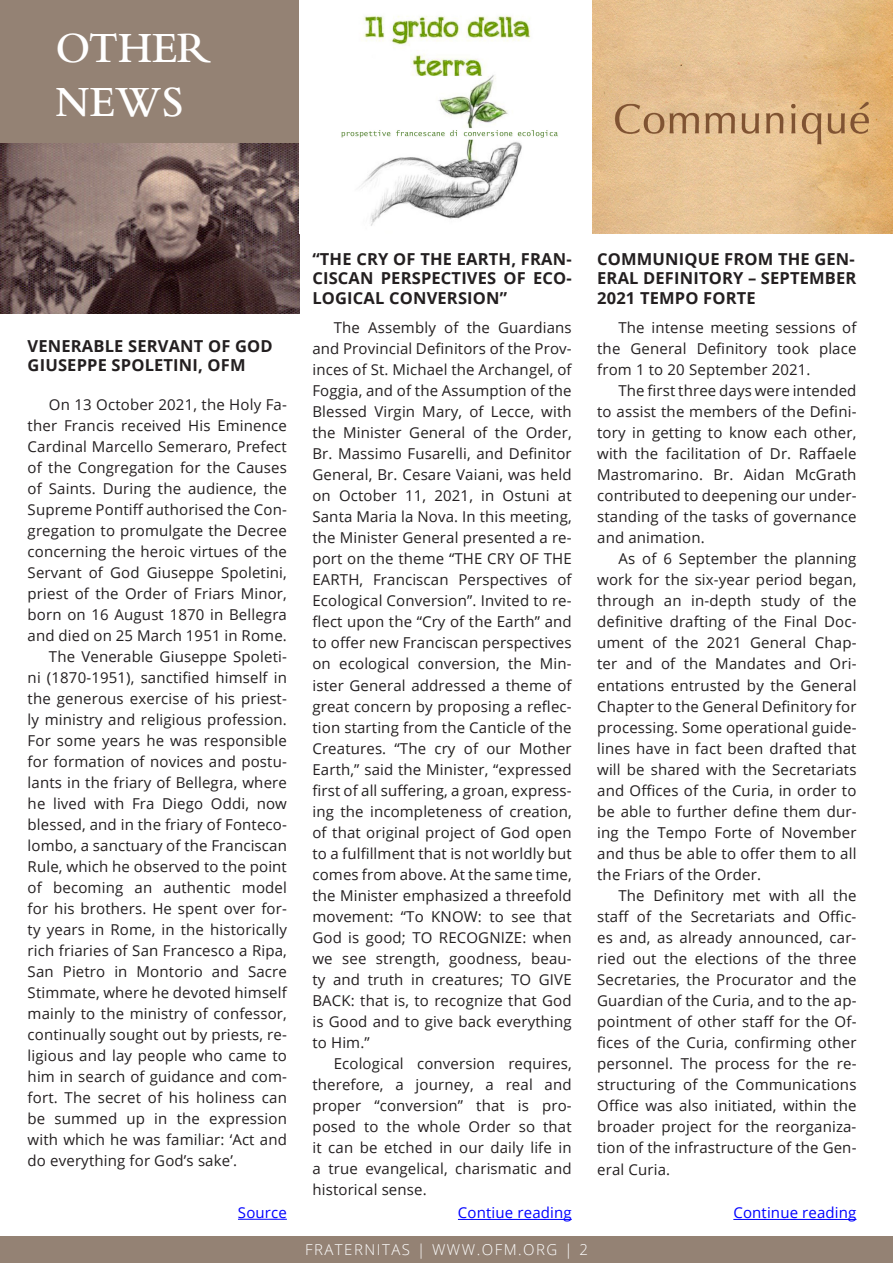
<style>
.page{position:relative;width:893px;height:1263px;background:#fff}
.page>*{position:absolute;margin:0;border:0;box-sizing:border-box;transform-origin:0 0}
.t1{font:600 45px/54px "Bembo Std";letter-spacing:.01em;color:#fff;scale:.93 1}
.t2{font:700 16.5px/19.5px "Open Sans";letter-spacing:.01em;color:#231f20;text-align:justify}
.t3{font:15px/21px "Open Sans";letter-spacing:.01em;color:#231f20;text-align:justify}
.t4{font:15px "Open Sans";letter-spacing:.01em;color:#00f}
.t5{font:300 15px "Open Sans";letter-spacing:.1em;color:#fff}
</style>
<div class="page">
<div style="left:0;top:1236px;width:893px;height:27px;background:#948274"></div>
<div style="left:0;top:0;width:299px;height:143px;background:#948274"></div>
<hr style="left:238px;top:1219px;width:49px;height:1px;background:#00f">
<hr style="left:458px;top:1219px;width:114px;height:1px;background:#00f">
<hr style="left:733px;top:1219px;width:123px;height:1px;background:#00f">
<img style="left:0;top:143px;width:299px;height:171px">
<img style="left:341px;top:0;width:552px;height:234px">
<h1 class="t1" style="left:55px;top:21px;width:168px">OTHER<br>NEWS</h1>
<p class="t2" style="left:28px;top:336px;width:246px">VENERABLE SERVANT OF GOD<br>GIUSEPPE SPOLETINI, OFM</p>
<p class="t3" style="left:49px;top:394px;width:240px">On 13 October 2021, the Holy Fa-</p>
<p class="t3" style="left:28px;top:415px;width:261px">ther Francis received His Eminence</p>
<p class="t3" style="left:28px;top:436px;width:261px">Cardinal Marcello Semeraro, Prefect</p>
<p class="t3" style="left:28px;top:457px;width:261px">of the Congregation for the Causes</p>
<p class="t3" style="left:28px;top:478px;width:261px">of Saints. During the audience, the</p>
<p class="t3" style="left:28px;top:499px;width:261px">Supreme Pontiff authorised the Con-</p>
<p class="t3" style="left:28px;top:520px;width:261px">gregation to promulgate the Decree</p>
<p class="t3" style="left:28px;top:541px;width:261px">concerning the heroic virtues of the</p>
<p class="t3" style="left:28px;top:562px;width:261px">Servant of God Giuseppe Spoletini,</p>
<p class="t3" style="left:28px;top:583px;width:261px">priest of the Order of Friars Minor,</p>
<p class="t3" style="left:28px;top:604px;width:261px">born on 16 August 1870 in Bellegra</p>
<p class="t3" style="left:28px;top:625px;width:261px">and died on 25 March 1951 in Rome.</p>
<p class="t3" style="left:49px;top:646px;width:240px">The Venerable Giuseppe Spoleti-</p>
<p class="t3" style="left:28px;top:667px;width:261px">ni (1870-1951), sanctified himself in</p>
<p class="t3" style="left:28px;top:688px;width:261px">the generous exercise of his priest-</p>
<p class="t3" style="left:28px;top:709px;width:261px">ly ministry and religious profession.</p>
<p class="t3" style="left:28px;top:730px;width:261px">For some years he was responsible</p>
<p class="t3" style="left:28px;top:751px;width:261px">for formation of novices and postu-</p>
<p class="t3" style="left:28px;top:772px;width:261px">lants in the friary of Bellegra, where</p>
<p class="t3" style="left:28px;top:793px;width:261px">he lived with Fra Diego Oddi, now</p>
<p class="t3" style="left:28px;top:814px;width:261px">blessed, and in the friary of Fonteco-</p>
<p class="t3" style="left:28px;top:835px;width:261px">lombo, a sanctuary of the Franciscan</p>
<p class="t3" style="left:28px;top:856px;width:261px">Rule, which he observed to the point</p>
<p class="t3" style="left:28px;top:877px;width:261px">of becoming an authentic model</p>
<p class="t3" style="left:28px;top:898px;width:261px">for his brothers. He spent over for-</p>
<p class="t3" style="left:28px;top:919px;width:261px">ty years in Rome, in the historically</p>
<p class="t3" style="left:28px;top:940px;width:261px">rich friaries of San Francesco a Ripa,</p>
<p class="t3" style="left:28px;top:961px;width:261px">San Pietro in Montorio and Sacre</p>
<p class="t3" style="left:28px;top:982px;width:261px">Stimmate, where he devoted himself</p>
<p class="t3" style="left:28px;top:1003px;width:261px">mainly to the ministry of confessor,</p>
<p class="t3" style="left:28px;top:1024px;width:261px">continually sought out by priests, re-</p>
<p class="t3" style="left:28px;top:1045px;width:261px">ligious and lay people who came to</p>
<p class="t3" style="left:28px;top:1066px;width:261px">him in search of guidance and com-</p>
<p class="t3" style="left:28px;top:1087px;width:261px">fort. The secret of his holiness can</p>
<p class="t3" style="left:28px;top:1108px;width:261px">be summed up in the expression</p>
<p class="t3" style="left:28px;top:1129px;width:261px">with which he was familiar: ‘Act and</p>
<p class="t3" style="left:28px;top:1150px;width:211px">do everything for God’s sake’.</p>
<p class="t4" style="left:238px;top:1202px;width:50px">Source</p>
<p class="t2" style="left:312px;top:249px;width:261px">“THE CRY OF THE EARTH, FRAN-CISCAN PERSPECTIVES OF ECO-LOGICAL CONVERSION”</p>
<p class="t3" style="left:312px;top:317px;width:261px;text-indent:21px">The Assembly of the Guardians and Provincial Definitors of the Prov&shy;inces of St. Michael the Archangel, of Foggia, and of the Assumption of the Blessed Virgin Mary, of Lecce, with the Minister General of the Order, Br. Massimo Fusarelli, and Definitor General, Br. Cesare Vaiani, was held on October 11, 2021, in Ostuni at Santa Maria la Nova. In this meeting, the Minister General presented a re&shy;port on the theme “THE CRY OF THE EARTH, Franciscan Perspectives of Ecological Conversion”. Invited to re&shy;flect upon the “Cry of the Earth” and to offer new Franciscan perspectives on ecological conversion, the Min&shy;ister General addressed a theme of great concern by proposing a reflec&shy;tion starting from the Canticle of the Creatures. “The cry of our Mother Earth,” said the Minister, “expressed first of all suffering, a groan, express&shy;ing the incompleteness of creation, of that original project of God open to a fulfillment that is not worldly but comes from above. At the same time, the Minister emphasized a threefold movement: “To KNOW: to see that God is good; TO RECOGNIZE: when we see strength, goodness, beau&shy;ty and truth in creatures; TO GIVE BACK: that is, to recognize that God is Good and to give back everything to Him.”</p>
<p class="t3" style="left:312px;top:1052px;width:261px;text-indent:21px">Ecological conversion requires, therefore, a journey, a real and proper “conversion” that is pro&shy;posed to the whole Order so that it can be etched in our daily life in a true evangelical, charismatic and historical sense.</p>
<p class="t4" style="left:458px;top:1202px;width:115px">Contiue reading</p>
<p class="t5" style="left:305px;top:1240px;width:284px">FRATERNITAS | WWW.OFM.ORG | 2</p>
<p class="t2" style="left:597px;top:249px;width:261px">COMMUNIQUE FROM THE GEN-ERAL DEFINITORY – SEPTEMBER 2021 TEMPO FORTE</p>
<p class="t3" style="left:597px;top:317px;width:261px;text-indent:21px">The intense meeting sessions of the General Definitory took place from 1 to 20 September 2021.</p>
<p class="t3" style="left:597px;top:380px;width:261px;text-indent:21px">The first three days were intended to assist the members of the Defini&shy;tory in getting to know each other, with the facilitation of Dr. Raffaele Mastromarino. Br. Aidan McGrath contributed to deepening our under&shy;standing of the tasks of governance and animation.</p>
<p class="t3" style="left:597px;top:548px;width:261px;text-indent:21px">As of 6 September the planning work for the six-year period began, through an in-depth study of the definitive drafting of the Final Doc&shy;ument of the 2021 General Chap&shy;ter and of the Mandates and Ori&shy;entations entrusted by the General Chapter to the General Definitory for processing. Some operational guide&shy;lines have in fact been drafted that will be shared with the Secretariats and Offices of the Curia, in order to be able to further define them dur&shy;ing the Tempo Forte of November and thus be able to offer them to all the Friars of the Order.</p>
<p class="t3" style="left:597px;top:884px;width:261px;text-indent:21px">The Definitory met with all the staff of the Secretariats and Offic&shy;es and, as already announced, car&shy;ried out the elections of the three Secretaries, the Procurator and the Guardian of the Curia, and to the ap&shy;pointment of other staff for the Of&shy;fices of the Curia, confirming other personnel. The process for the re&shy;structuring of the Communications Office was also initiated, within the broader project for the reorganiza&shy;tion of the infrastructure of the Gen-</p>
<p class="t3" style="left:597px;top:1159px;width:74px">eral Curia.</p>
<p class="t4" style="left:733px;top:1202px;width:125px">Continue reading</p>
</div>
